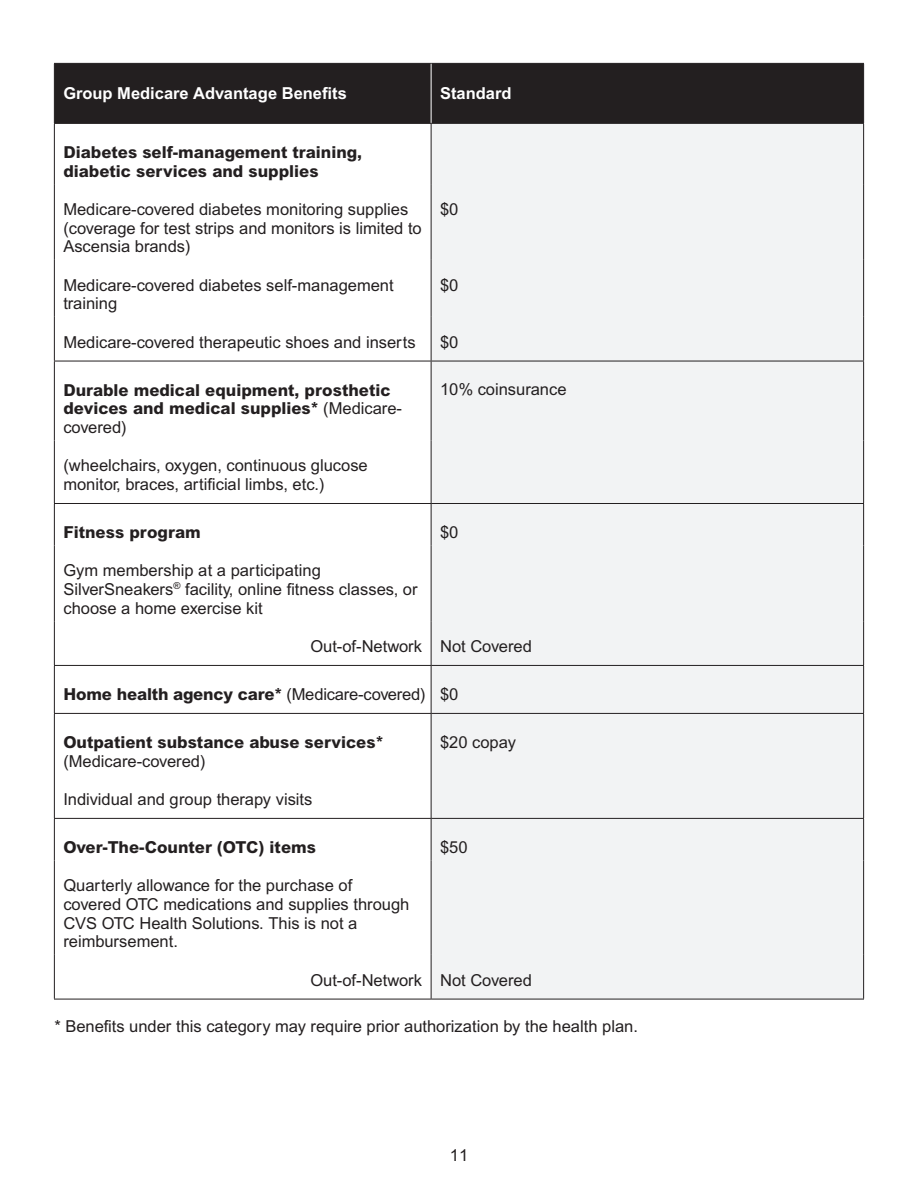
<style>
.page{position:relative;width:918px;height:1188px;background:#fff}
.page>*{position:absolute;margin:0;border:0;box-sizing:border-box;transform-origin:0 0}
.t1{font:16.5px/18.8px "Arial MT Std";color:#231f20}
.t2{font:800 16.5px/18.8px "Arial MT Std";color:#231f20}
.t3{font:700 16.5px "Arial MT Std";color:#fff}
.s1{font-weight:400}
</style>
<div class="page">
<div style="left:55px;top:64px;width:808px;height:59px;background:#231f20"></div>
<div style="left:432px;top:124px;width:431px;height:875px;background:#f2f3f4"></div>
<hr style="left:54px;top:124px;width:1px;height:60px;background:#231f20">
<hr style="left:54px;top:184px;width:1px;height:76px;background:#231f20">
<hr style="left:54px;top:260px;width:1px;height:57px;background:#231f20">
<hr style="left:54px;top:317px;width:1px;height:44px;background:#231f20">
<hr style="left:54px;top:361px;width:1px;height:80px;background:#231f20">
<hr style="left:54px;top:441px;width:1px;height:62px;background:#231f20">
<hr style="left:54px;top:503px;width:377px;height:1px;background:#231f20">
<hr style="left:54px;top:504px;width:1px;height:41px;background:#231f20">
<hr style="left:54px;top:545px;width:1px;height:76px;background:#231f20">
<hr style="left:54px;top:621px;width:1px;height:44px;background:#231f20">
<hr style="left:54px;top:665px;width:377px;height:1px;background:#231f20">
<hr style="left:54px;top:666px;width:1px;height:47px;background:#231f20">
<hr style="left:54px;top:714px;width:1px;height:104px;background:#231f20">
<hr style="left:54px;top:818px;width:377px;height:1px;background:#231f20">
<hr style="left:54px;top:819px;width:1px;height:41px;background:#231f20">
<hr style="left:54px;top:860px;width:1px;height:95px;background:#231f20">
<hr style="left:54px;top:955px;width:1px;height:44px;background:#231f20">
<hr style="left:54px;top:63px;width:377px;height:1px;background:#231f20">
<hr style="left:54px;top:64px;width:1px;height:59px;background:#231f20">
<hr style="left:431px;top:63px;width:433px;height:1px;background:#231f20">
<hr style="left:431px;top:64px;width:1px;height:59px;background:#fff">
<hr style="left:863px;top:64px;width:1px;height:59px;background:#231f20">
<hr style="left:54px;top:123px;width:377px;height:1px;background:#231f20">
<hr style="left:431px;top:123px;width:433px;height:1px;background:#231f20">
<hr style="left:431px;top:124px;width:1px;height:60px;background:#231f20">
<hr style="left:431px;top:184px;width:1px;height:76px;background:#231f20">
<hr style="left:431px;top:260px;width:1px;height:57px;background:#231f20">
<hr style="left:431px;top:317px;width:1px;height:44px;background:#231f20">
<hr style="left:431px;top:361px;width:1px;height:80px;background:#231f20">
<hr style="left:431px;top:441px;width:1px;height:62px;background:#231f20">
<hr style="left:431px;top:504px;width:1px;height:41px;background:#231f20">
<hr style="left:431px;top:545px;width:1px;height:76px;background:#231f20">
<hr style="left:431px;top:621px;width:1px;height:44px;background:#231f20">
<hr style="left:863px;top:124px;width:1px;height:60px;background:#231f20">
<hr style="left:863px;top:184px;width:1px;height:76px;background:#231f20">
<hr style="left:863px;top:260px;width:1px;height:57px;background:#231f20">
<hr style="left:863px;top:317px;width:1px;height:44px;background:#231f20">
<hr style="left:863px;top:361px;width:1px;height:80px;background:#231f20">
<hr style="left:863px;top:441px;width:1px;height:62px;background:#231f20">
<hr style="left:863px;top:504px;width:1px;height:41px;background:#231f20">
<hr style="left:863px;top:545px;width:1px;height:76px;background:#231f20">
<hr style="left:863px;top:621px;width:1px;height:44px;background:#231f20">
<hr style="left:431px;top:503px;width:433px;height:1px;background:#231f20">
<hr style="left:431px;top:666px;width:1px;height:47px;background:#231f20">
<hr style="left:431px;top:714px;width:1px;height:104px;background:#231f20">
<hr style="left:431px;top:819px;width:1px;height:41px;background:#231f20">
<hr style="left:431px;top:860px;width:1px;height:95px;background:#231f20">
<hr style="left:431px;top:955px;width:1px;height:44px;background:#231f20">
<hr style="left:431px;top:665px;width:433px;height:1px;background:#231f20">
<hr style="left:863px;top:666px;width:1px;height:47px;background:#231f20">
<hr style="left:863px;top:714px;width:1px;height:104px;background:#231f20">
<hr style="left:863px;top:819px;width:1px;height:41px;background:#231f20">
<hr style="left:863px;top:860px;width:1px;height:95px;background:#231f20">
<hr style="left:863px;top:955px;width:1px;height:44px;background:#231f20">
<hr style="left:431px;top:818px;width:433px;height:1px;background:#231f20">
<hr style="left:54px;top:361px;width:377px;height:1px;background:#231f20">
<hr style="left:431px;top:361px;width:433px;height:1px;background:#231f20">
<hr style="left:54px;top:999px;width:377px;height:1px;background:#231f20">
<hr style="left:431px;top:999px;width:433px;height:1px;background:#231f20">
<hr style="left:54px;top:713px;width:377px;height:1px;background:#231f20">
<hr style="left:431px;top:713px;width:433px;height:1px;background:#231f20">
<p class="t3" style="left:63px;top:84px;width:285px">Group Medicare Advantage Benefits</p>
<p class="t3" style="left:440px;top:84px;width:73px">Standard</p>
<p class="t2" style="left:63px;top:143px;width:300px">Diabetes self-management training, diabetic services and supplies</p>
<p class="t1" style="left:63px;top:200px;width:360px">Medicare-covered diabetes monitoring supplies (coverage for test strips and monitors is limited to<br>Ascensia brands)</p>
<p class="t1" style="left:440px;top:200px;width:20px">$0</p>
<p class="t1" style="left:63px;top:276px;width:332px">Medicare-covered diabetes self-management training</p>
<p class="t1" style="left:440px;top:276px;width:20px">$0</p>
<p class="t1" style="left:63px;top:333px;width:354px">Medicare-covered therapeutic shoes and inserts</p>
<p class="t1" style="left:440px;top:333px;width:20px">$0</p>
<p class="t2" style="left:63px;top:381px;width:340px">Durable medical equipment, prosthetic devices and medical supplies* <span class="s1">(Medicare&shy;covered)</span></p>
<p class="t1" style="left:440px;top:381px;width:128px">10% coinsurance</p>
<p class="t1" style="left:63px;top:457px;width:306px">(wheelchairs, oxygen, continuous glucose monitor, braces, artificial limbs, etc.)</p>
<p class="t2" style="left:63px;top:523px;width:139px">Fitness program</p>
<p class="t1" style="left:440px;top:524px;width:20px">$0</p>
<p class="t1" style="left:63px;top:562px;width:356px">Gym membership at a participating<br>SilverSneakers<sup>®</sup> facility, online fitness classes, or choose a home exercise kit</p>
<p class="t1" style="left:310px;top:638px;width:113px">Out-of-Network</p>
<p class="t1" style="left:440px;top:638px;width:93px">Not Covered</p>
<p class="t2" style="left:63px;top:685px;width:364px">Home health agency care* <span class="s1">(Medicare-covered)</span></p>
<p class="t1" style="left:440px;top:686px;width:20px">$0</p>
<p class="t2" style="left:63px;top:733px;width:322px">Outpatient substance abuse services* <span class="s1">(Medicare-covered)</span></p>
<p class="t1" style="left:63px;top:791px;width:251px">Individual and group therapy visits</p>
<p class="t1" style="left:440px;top:734px;width:77px">$20 copay</p>
<p class="t2" style="left:63px;top:838px;width:254px">Over-The-Counter (OTC) items</p>
<p class="t1" style="left:440px;top:839px;width:29px">$50</p>
<p class="t1" style="left:63px;top:877px;width:348px">Quarterly allowance for the purchase of covered OTC medications and supplies through CVS OTC Health Solutions. This is not a reimbursement.</p>
<p class="t1" style="left:310px;top:971px;width:113px">Out-of-Network</p>
<p class="t1" style="left:440px;top:971px;width:93px">Not Covered</p>
<p class="t1" style="left:54px;top:1018px;width:585px">* Benefits under this category may require prior authorization by the health plan.</p>
<p class="t1" style="left:450px;top:1147px;width:20px">11</p>
</div>
